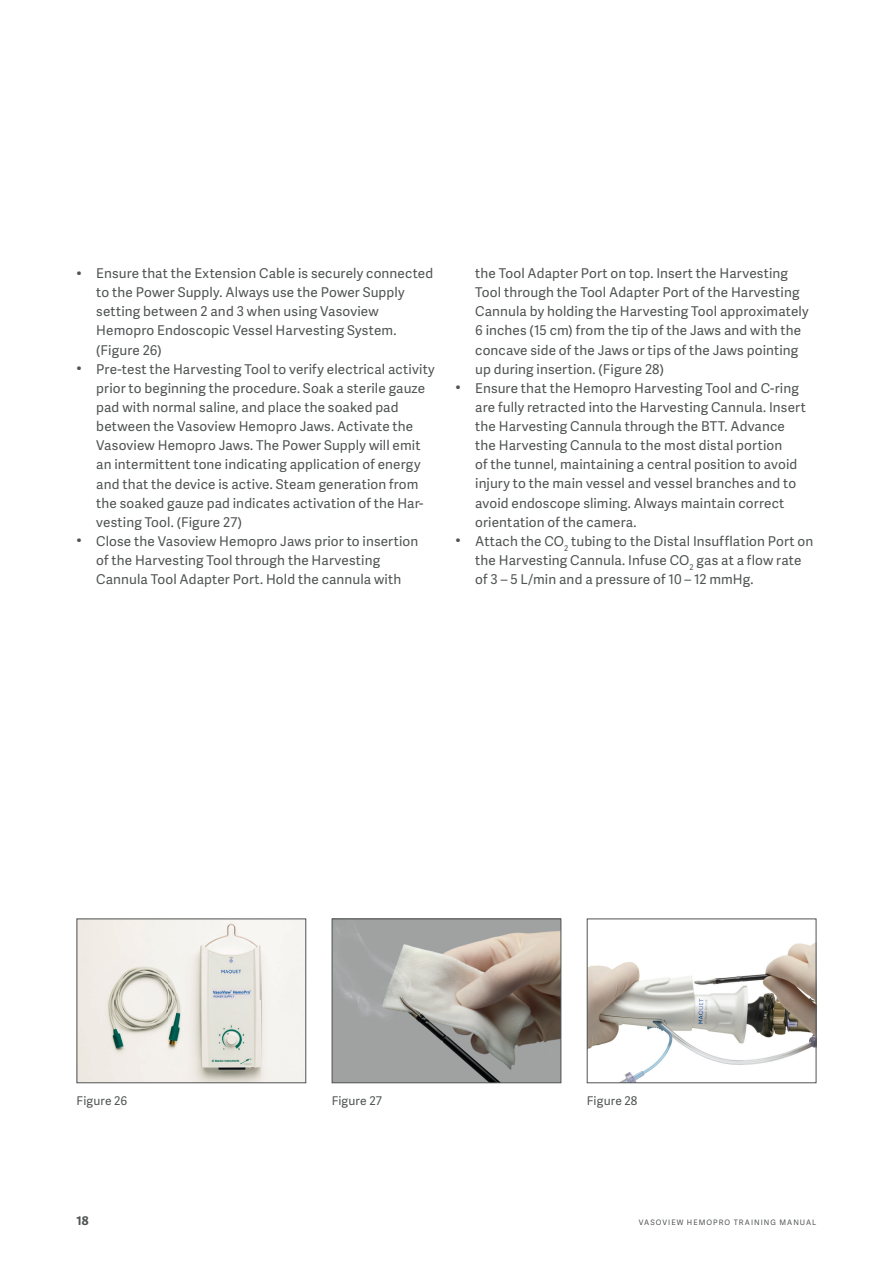
<style>
.page{position:relative;width:893px;height:1263px;background:#fff}
.page>*{position:absolute;margin:0;border:0;box-sizing:border-box;transform-origin:0 0}
.t1{font:13.5px/19.2px "Adelle Sans";letter-spacing:.01em;color:#505353}
.t2{font:12px "Adelle Sans";letter-spacing:.02em;color:#505353}
.t3{font:700 12px "Adelle Sans";color:#505353}
.t4{font:7.5px "Adelle Sans";letter-spacing:.135em;color:#505353}
</style>
<div class="page">
<img style="left:334px;top:920px;width:225px;height:161px">
<div style="left:332px;top:918px;width:229px;height:165px;border:1px solid #505353"></div>
<img style="left:589px;top:943px;width:225px;height:138px">
<div style="left:587px;top:918px;width:229px;height:165px;border:1px solid #505353"></div>
<img style="left:79px;top:920px;width:225px;height:161px">
<div style="left:77px;top:918px;width:229px;height:165px;border:1px solid #505353"></div>
<p class="t1" style="left:96px;top:263px;width:338px;text-indent:-20px">• Ensure that the Extension Cable is securely connected to the Power Supply. Always use the Power Supply setting between 2 and 3 when using Vasoview Hemopro Endoscopic Vessel Harvesting System. (Figure 26)</p>
<p class="t1" style="left:96px;top:359px;width:340px;text-indent:-20px">• Pre-test the Harvesting Tool to verify electrical activity prior to beginning the procedure. Soak a sterile gauze pad with normal saline, and place the soaked pad between the Vasoview Hemopro Jaws. Activate the Vasoview Hemopro Jaws. The Power Supply will emit an intermittent tone indicating application of energy and that the device is active. Steam generation from the soaked gauze pad indicates activation of the Har&shy;vesting Tool. (Figure 27)</p>
<p class="t1" style="left:96px;top:531px;width:324px;text-indent:-20px">• Close the Vasoview Hemopro Jaws prior to insertion of the Harvesting Tool through the Harvesting<br>Cannula Tool Adapter Port. Hold the cannula with</p>
<p class="t1" style="left:475px;top:263px;width:335px">the Tool Adapter Port on top. Insert the Harvesting Tool through the Tool Adapter Port of the Harvesting Cannula by holding the Harvesting Tool approximately 6 inches (15 cm) from the tip of the Jaws and with the concave side of the Jaws or tips of the Jaws pointing up during insertion. (Figure 28)</p>
<p class="t1" style="left:475px;top:378px;width:332px;text-indent:-20px">• Ensure that the Hemopro Harvesting Tool and C-ring are fully retracted into the Harvesting Cannula. Insert the Harvesting Cannula through the BTT. Advance the Harvesting Cannula to the most distal portion<br>of the tunnel, maintaining a central position to avoid injury to the main vessel and vessel branches and to avoid endoscope sliming. Always maintain correct orientation of the camera.</p>
<p class="t1" style="left:475px;top:531px;width:340px;text-indent:-20px">• Attach the CO<sub>2</sub> tubing to the Distal Insufflation Port on the Harvesting Cannula. Infuse CO<sub>2</sub> gas at a flow rate of 3 – 5 L/min and a pressure of 10 – 12 mmHg.</p>
<p class="t2" style="left:77px;top:1092px;width:52px">Figure 26</p>
<p class="t2" style="left:332px;top:1092px;width:52px">Figure 27</p>
<p class="t2" style="left:587px;top:1092px;width:52px">Figure 28</p>
<p class="t3" style="left:77px;top:1211px;width:14px">18</p>
<p class="t4" style="left:639px;top:1217px;width:179px">VASOVIEW HEMOPRO TRAINING MANUAL</p>
</div>
